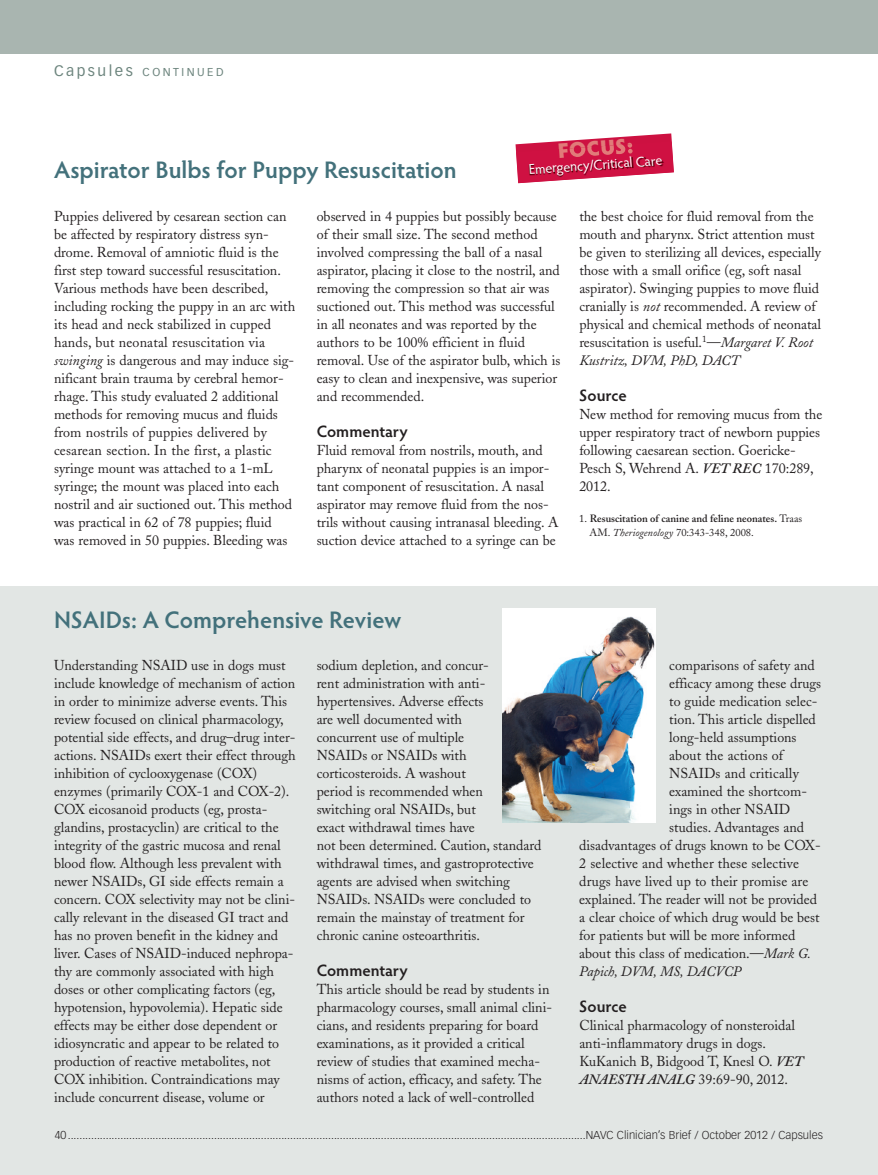
<style>
.page{position:relative;width:878px;height:1175px;background:#fff}
.page>*{position:absolute;margin:0;border:0;box-sizing:border-box;transform-origin:0 0}
.t1{font:600 24px "Hypatia Sans Pro";color:#43717b}
.t2{font:900 21px "Hypatia Sans Pro";color:#e07b79}
.t3{font:600 16.5px "Hypatia Sans Pro";color:#231f20}
.t4{font:14.25px/18px "Adobe Caslon";color:#231f20}
.t5{font:14.25px "Hypatia Sans Pro";color:#fff}
.t6{font:italic 14.25px "Adobe Caslon";color:#231f20}
.t7{font:300 11.25px "Vectora LT Std";color:#231f20}
.t8{font:11.25px "Vectora LT Std";letter-spacing:.22em;color:#6d857e}
.t9{font:600 10.5px/13.5px "Adobe Caslon";color:#231f20}
.s1{font-size:15px}
.s2{font-style:italic}
.s3{font-weight:600;font-style:italic}
.s4{font-weight:400}
.s5{font-weight:400;font-style:italic}
</style>
<div class="page">
<div style="left:0;top:586px;width:878px;height:588px;background:#e2e6e4"></div>
<div style="left:0;top:0;width:878px;height:54px;background:#a9b5b0"></div>
<svg style="left:578px;top:133px;width:94px;height:7px"></svg>
<img style="left:515px;top:140px;width:157px;height:44px">
<img style="left:516px;top:141px;width:158px;height:42px">
<img style="left:558px;top:144px;width:74px;height:14px">
<img style="left:502px;top:612px;width:153px;height:211px">
<p class="t8" style="left:54px;top:67px;width:171px"><span class="s1">Capsules</span> CONTINUED</p>
<h1 class="t1" style="left:54px;top:161px;width:404px">Aspirator Bulbs for Puppy Resuscitation</h1>
<h2 class="t2" style="left:557px;top:143px;width:77px;rotate:-4deg">FOCUS:</h2>
<p class="t5" style="left:528px;top:164px;width:135px;rotate:-4deg">Emergency/Critical Care</p>
<p class="t4" style="left:54px;top:208px;width:243px">Puppies delivered by cesarean section can be affected by respiratory distress syn&shy;drome. Removal of amniotic fluid is the first step toward successful resuscitation.<br>Various methods have been described, including rocking the puppy in an arc with its head and neck stabilized in cupped hands, but neonatal resuscitation via <span class="s2">swinging</span> is dangerous and may induce sig&shy;nificant brain trauma by cerebral hemor&shy;rhage. This study evaluated 2 additional methods for removing mucus and fluids from nostrils of puppies delivered by cesarean section. In the first, a plastic syringe mount was attached to a 1-mL syringe; the mount was placed into each nostril and air suctioned out. This method was practical in 62 of 78 puppies; fluid was removed in 50 puppies. Bleeding was</p>
<p class="t4" style="left:317px;top:208px;width:245px">observed in 4 puppies but possibly because of their small size. The second method involved compressing the ball of a nasal aspirator, placing it close to the nostril, and removing the compression so that air was suctioned out. This method was successful in all neonates and was reported by the authors to be 100% efficient in fluid removal. Use of the aspirator bulb, which is easy to clean and inexpensive, was superior and recommended.</p>
<p class="t3" style="left:316px;top:424px;width:92px">Commentary</p>
<p class="t4" style="left:317px;top:442px;width:243px">Fluid removal from nostrils, mouth, and pharynx of neonatal puppies is an impor&shy;tant component of resuscitation. A nasal aspirator may remove fluid from the nos&shy;trils without causing intranasal bleeding. A suction device attached to a syringe can be</p>
<p class="t4" style="left:579px;top:208px;width:243px">the best choice for fluid removal from the mouth and pharynx. Strict attention must be given to sterilizing all devices, especially those with a small orifice (eg, soft nasal aspirator). Swinging puppies to move fluid cranially is <span class="s2">not</span> recommended. A review of physical and chemical methods of neonatal resuscitation is useful.<sup>1</sup>—<span class="s2">Margaret V. Root Kustritz, DVM, PhD, DACT</span></p>
<p class="t3" style="left:579px;top:388px;width:49px">Source</p>
<p class="t4" style="left:579px;top:406px;width:244px">New method for removing mucus from the upper respiratory tract of newborn puppies following caesarean section. Goericke-<br>Pesch S, Wehrend A. <span class="s3">VET REC</span> 170:289,<br>2012.</p>
<p class="t9" style="left:589px;top:513px;width:214px;text-indent:-10px"><span class="s4">1.</span> Resuscitation of canine and feline neonates. <span class="s4">Traas<br>AM.</span> <span class="s5">Theriogenology</span> <span class="s4">70:343-348, 2008.</span></p>
<h1 class="t1" style="left:54px;top:610px;width:348px">NSAIDs: A Comprehensive Review</h1>
<p class="t4" style="left:54px;top:658px;width:243px">Understanding NSAID use in dogs must include knowledge of mechanism of action in order to minimize adverse events. This review focused on clinical pharmacology, potential side effects, and drug–drug inter&shy;actions. NSAIDs exert their effect through inhibition of cyclooxygenase (COX) enzymes (primarily COX-1 and COX-2).<br>COX eicosanoid products (eg, prosta&shy;glandins, prostacyclin) are critical to the integrity of the gastric mucosa and renal blood flow. Although less prevalent with newer NSAIDs, GI side effects remain a concern. COX selectivity may not be clini&shy;cally relevant in the diseased GI tract and has no proven benefit in the kidney and liver. Cases of NSAID-induced nephropa&shy;thy are commonly associated with high doses or other complicating factors (eg, hypotension, hypovolemia). Hepatic side effects may be either dose dependent or idiosyncratic and appear to be related to production of reactive metabolites, not COX inhibition. Contraindications may include concurrent disease, volume or</p>
<p class="t4" style="left:317px;top:658px;width:226px">sodium depletion, and concur-<br>rent administration with anti&shy;hypertensives. Adverse effects<br>are well documented with<br>concurrent use of multiple<br>NSAIDs or NSAIDs with corticosteroids. A washout<br>period is recommended when<br>switching oral NSAIDs, but<br>exact withdrawal times have<br>not been determined. Caution, standard withdrawal times, and gastroprotective agents are advised when switching<br>NSAIDs. NSAIDs were concluded to remain the mainstay of treatment for chronic canine osteoarthritis.</p>
<p class="t3" style="left:316px;top:964px;width:92px">Commentary</p>
<p class="t4" style="left:317px;top:982px;width:237px">This article should be read by students in pharmacology courses, small animal clini&shy;cians, and residents preparing for board examinations, as it provided a critical review of studies that examined mecha&shy;nisms of action, efficacy, and safety. The authors noted a lack of well-controlled</p>
<p class="t4" style="left:669px;top:658px;width:147px">comparisons of safety and</p>
<p class="t4" style="left:669px;top:676px;width:153px">efficacy among these drugs</p>
<p class="t4" style="left:669px;top:694px;width:150px">to guide medication selec-</p>
<p class="t4" style="left:669px;top:712px;width:148px">tion. This article dispelled</p>
<p class="t4" style="left:669px;top:730px;width:129px">long-held assumptions</p>
<p class="t4" style="left:669px;top:748px;width:115px">about the actions of</p>
<p class="t4" style="left:669px;top:766px;width:131px">NSAIDs and critically</p>
<p class="t4" style="left:669px;top:784px;width:139px">examined the shortcom-</p>
<p class="t4" style="left:669px;top:802px;width:122px">ings in other NSAID</p>
<p class="t4" style="left:669px;top:820px;width:136px">studies. Advantages and</p>
<p class="t4" style="left:579px;top:838px;width:243px">disadvantages of drugs known to be COX-</p>
<p class="t4" style="left:579px;top:856px;width:221px">2 selective and whether these selective</p>
<p class="t4" style="left:579px;top:874px;width:230px">drugs have lived up to their promise are</p>
<p class="t4" style="left:579px;top:892px;width:239px">explained. The reader will not be provided</p>
<p class="t4" style="left:579px;top:910px;width:242px">a clear choice of which drug would be best</p>
<p class="t4" style="left:579px;top:928px;width:217px">for patients but will be more informed</p>
<p class="t4" style="left:579px;top:946px;width:233px">about this class of medication.—<span class="s2">Mark G.</span></p>
<p class="t6" style="left:579px;top:966px;width:163px">Papich, DVM, MS, DACVCP</p>
<p class="t3" style="left:579px;top:1000px;width:49px">Source</p>
<p class="t4" style="left:579px;top:1018px;width:225px">Clinical pharmacology of nonsteroidal anti-inflammatory drugs in dogs.<br>KuKanich B, Bidgood T, Knesl O. <span class="s3">VET ANAESTH ANALG</span> 39:69-90, 2012.</p>
<p class="t7" style="left:55px;top:1129px;width:769px">40.................................................................................................................................................................................NAVC Clinician’s Brief / October 2012 / Capsules</p>
</div>
